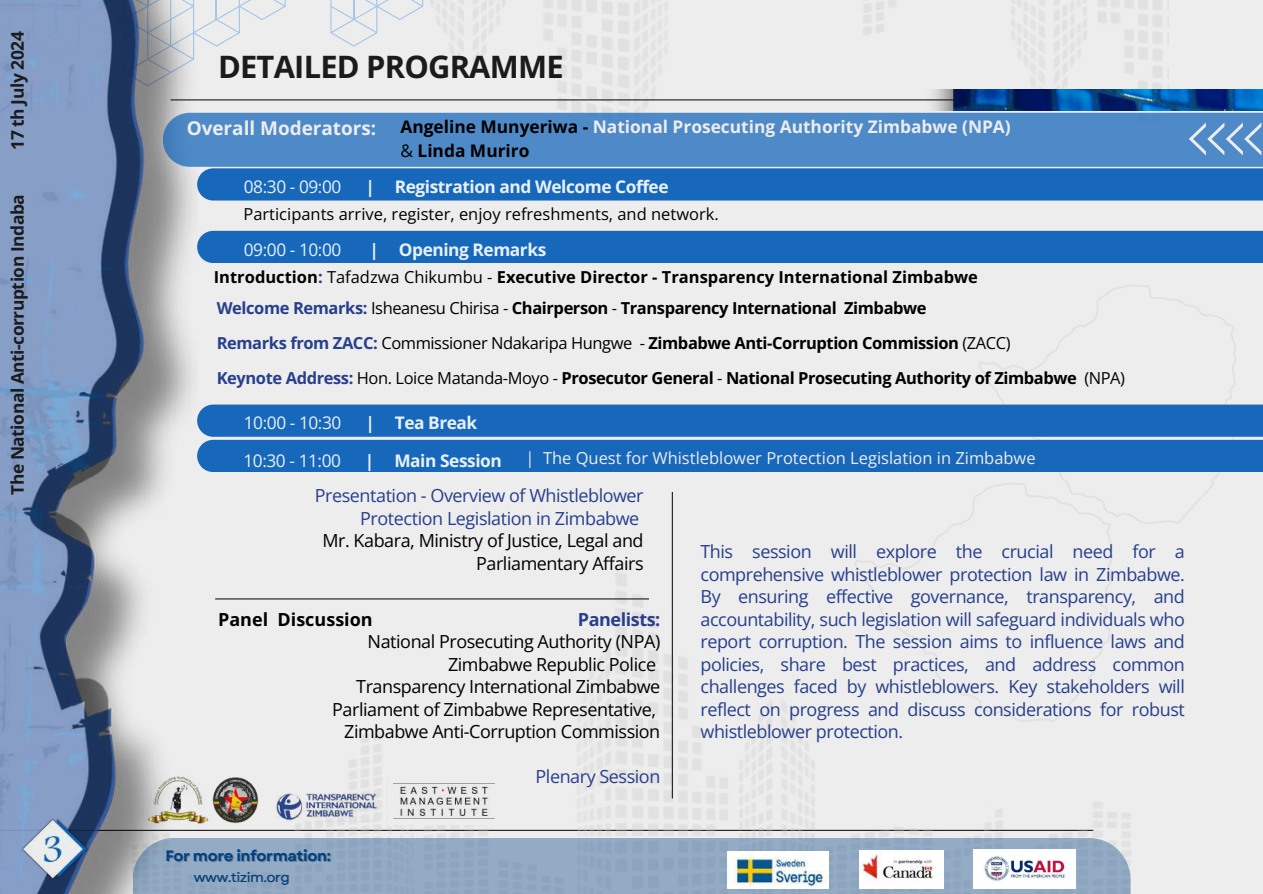
<style>
.page{position:relative;width:1263px;height:894px;background:#fff}
.page>*{position:absolute;margin:0;border:0;box-sizing:border-box;transform-origin:0 0}
.t1{font:700 30.9px "Open Sans";letter-spacing:-.025em;color:#1b1b1b}
.t2{font:700 18.9px "Open Sans";color:#ededed}
.t3{font:18px/22.5px "Open Sans";letter-spacing:-.025em;color:#273f8c;text-align:right}
.t4{font:18px/22.5px "Open Sans";letter-spacing:-.025em;color:#000;text-align:right}
.t5{font:700 18px "Open Sans";color:#000}
.t6{font:700 18px "Open Sans";letter-spacing:-.025em;color:#273f8c}
.t7{font:700 17.4px/23.7px "Open Sans";color:#ededed}
.t8{font:700 17.4px "Open Sans";letter-spacing:-.025em;color:#1b1b1b}
.t9{font:700 17.25px "Open Sans";letter-spacing:-.025em;color:#e9f1fc}
.t10{font:17.25px "Open Sans";letter-spacing:-.025em;color:#e9f1fc}
.t11{font:700 16.5px "Open Sans";letter-spacing:-.025em;color:#000}
.t12{font:16.5px "Open Sans";letter-spacing:-.025em;color:#000}
.t13{font:700 16.5px "Open Sans";color:#000}
.t14{font:16.5px "Open Sans";color:#000}
.t15{font:16.5px "Open Sans";color:#ededed}
.t16{font:700 15px "Garet";letter-spacing:-.025em;color:#004082}
.t17{font:13.5px "Garet";letter-spacing:-.025em;color:#004082}
.s1{color:#000}
.s2{font-weight:400;color:#000}
.s3{color:#273f8c}
.s4{font-weight:400}
.s5{font-weight:700;color:#273f8c}
.s6{font-weight:700}
</style>
<div class="page">
<div style="left:0;top:0;width:1263px;height:893px;background:#ededed"></div>
<img style="left:214px;top:572px;width:916px;height:265px">
<svg style="left:197px;top:0;width:89px;height:47px"></svg>
<svg style="left:330px;top:0;width:93px;height:47px"></svg>
<img style="left:696px;top:0;width:472px;height:113px">
<img style="left:154px;top:0;width:43px;height:769px">
<img style="left:0;top:0;width:154px;height:893px">
<svg style="left:979px;top:285px;width:257px;height:239px"></svg>
<svg style="left:854px;top:482px;width:258px;height:240px"></svg>
<div style="left:197px;top:168px;width:1066px;height:32px;background:#1768bb"></div>
<hr style="left:171px;top:99px;width:1092px;height:1px;background:#1b1b1b">
<img style="left:898px;top:90px;width:365px;height:20px">
<div style="left:197px;top:231px;width:1066px;height:32px;background:#1768bb"></div>
<img style="left:21px;top:817px;width:68px;height:63px">
<hr style="left:672px;top:492px;width:1px;height:306px;background:#1b1b1b">
<svg style="left:197px;top:404px;width:1066px;height:68px;background:#236fbd"></svg>
<hr style="left:215px;top:598px;width:434px;height:1px;background:#1b1b1b">
<img style="left:142px;top:769px;width:72px;height:68px">
<img style="left:210px;top:777px;width:51px;height:46px">
<img style="left:274px;top:792px;width:105px;height:29px">
<div style="left:163px;top:113px;width:1100px;height:54px;background:#4f8ac8"></div>
<svg style="left:1189px;top:122px;width:74px;height:33px;background:#6f9ecf"></svg>
<div style="left:388px;top:778px;width:106px;height:47px;background:#ededed"></div>
<img style="left:394px;top:783px;width:100px;height:34px">
<div style="left:133px;top:837px;width:997px;height:56px;background:#93abc4"></div>
<img style="left:860px;top:850px;width:83px;height:38px">
<img style="left:727px;top:851px;width:102px;height:36px">
<img style="left:974px;top:849px;width:101px;height:39px">
<p class="t8" style="left:5px;top:150px;width:120px;rotate:-90deg">17 th July 2024</p>
<p class="t8" style="left:5px;top:495px;width:302px;rotate:-90deg">The National Anti-corruption Indaba</p>
<h1 class="t1" style="left:218px;top:45px;width:347px">DETAILED PROGRAMME</h1>
<p class="t2" style="left:187px;top:115px;width:191px">Overall Moderators:</p>
<p class="t7" style="left:400px;top:114px;width:612px"><span class="s1">Angeline Munyeriwa -</span> National Prosecuting Authority Zimbabwe (NPA) <span class="s2">&amp;</span> <span class="s1">Linda Muriro</span></p>
<p class="t10" style="left:244px;top:174px;width:99px">08:30 - 09:00</p>
<p class="t9" style="left:365px;top:174px;width:305px">| Registration and Welcome Coffee</p>
<p class="t14" style="left:243px;top:202px;width:477px">Participants arrive, register, enjoy refreshments, and network.</p>
<p class="t10" style="left:244px;top:238px;width:99px">09:00 - 10:00</p>
<p class="t9" style="left:369px;top:238px;width:178px">| Opening Remarks</p>
<p class="t13" style="left:214px;top:265px;width:766px">Introduction<span class="s3">:</span> <span class="s4">Tafadzwa Chikumbu -</span> Executive Director - Transparency International Zimbabwe</p>
<p class="t11" style="left:217px;top:296px;width:711px"><span class="s3">Welcome Remarks:</span> <span class="s4">Isheanesu Chirisa -</span> Chairperson <span class="s4">-</span> Transparency International Zimbabwe</p>
<p class="t12" style="left:217px;top:331px;width:795px"><span class="s5">Remarks from ZACC:</span> Commissioner Ndakaripa Hungwe - <span class="s6">Zimbabwe Anti-Corruption Commission</span> (ZACC)</p>
<p class="t11" style="left:217px;top:366px;width:910px"><span class="s3">Keynote Address:</span> <span class="s4">Hon. Loice Matanda-Moyo -</span> Prosecutor General <span class="s4">-</span> National Prosecuting Authority of Zimbabwe <span class="s4">(NPA)</span></p>
<p class="t10" style="left:244px;top:410px;width:99px">10:00 - 10:30</p>
<p class="t9" style="left:365px;top:410px;width:113px">| Tea Break</p>
<p class="t10" style="left:243px;top:448px;width:99px">10:30 - 11:00</p>
<p class="t9" style="left:365px;top:448px;width:138px">| Main Session</p>
<p class="t15" style="left:525px;top:446px;width:512px">| The Quest for Whistleblower Protection Legislation in Zimbabwe</p>
<p class="t3" style="left:315px;top:484px;width:330px">Presentation - Overview of Whistleblower<br>Protection Legislation in Zimbabwe</p>
<p class="t4" style="left:322px;top:529px;width:323px">Mr. Kabara, Ministry of Justice, Legal and<br>Parliamentary Affairs</p>
<p class="t6" style="left:578px;top:606px;width:84px">Panelists:</p>
<p class="t4" style="left:332px;top:629px;width:330px">National Prosecuting Authority (NPA)<br>Zimbabwe Republic Police<br>Transparency International Zimbabwe Parliament of Zimbabwe Representative, Zimbabwe Anti-Corruption Commission</p>
<p class="t3" style="left:535px;top:764px;width:126px">Plenary Session</p>
<p class="t5" style="left:218px;top:606px;width:156px">Panel Discussion</p>
<p class="t16" style="left:165px;top:845px;width:167px">For more information:</p>
<p class="t17" style="left:194px;top:867px;width:97px">www.tizim.org</p>
<p class="t3" style="left:700px;top:540px;width:486px;text-align:justify">This session will explore the crucial need for a comprehensive whistleblower protection law in Zimbabwe.<br>By ensuring effective governance, transparency, and accountability, such legislation will safeguard individuals who report corruption. The session aims to influence laws and policies, share best practices, and address common challenges faced by whistleblowers. Key stakeholders will reflect on progress and discuss considerations for robust whistleblower protection.</p>
</div>
